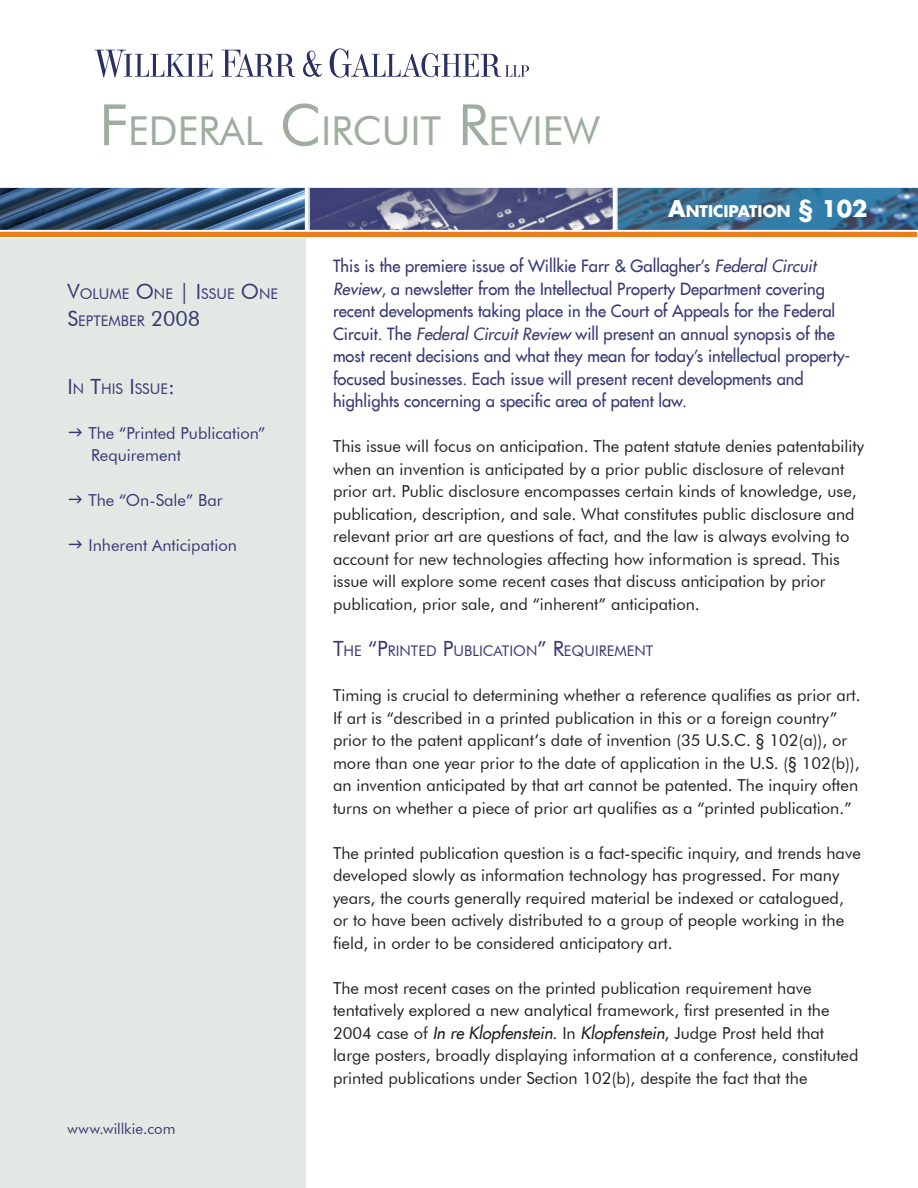
<style>
.page{position:relative;width:918px;height:1188px;background:#fff}
.page>*{position:absolute;margin:0;border:0;box-sizing:border-box;transform-origin:0 0}
.t1{font:39.9px "Futura BT";color:#9ead9e}
.t2{font:16.5px/22.5px "Futura BT";color:#231f20}
.t3{font:16.5px/22.5px "Futura LT";color:#363a74}
.t4{font:16.5px/22.5px "Futura BT";color:#363a74}
.t5{font:700 15.75px "Futura LT";color:#fff}
.t6{font:15px "Futura BT";letter-spacing:.005em;color:#363a74}
.t7{font:14.7px/27px "Futura BT";color:#363a74}
.s1{font-size:57px}
.s2{font-size:22.5px}
.s3{font-size:21px}
.s4{font-style:italic}
.s5{font-family:"Futura LT";font-style:italic}
</style>
<div class="page">
<div style="left:0;top:206px;width:306px;height:982px;background:#e4e8e4"></div>
<svg style="left:95px;top:50px;width:118px;height:28px"></svg>
<svg style="left:222px;top:50px;width:100px;height:27px"></svg>
<svg style="left:330px;top:48px;width:199px;height:30px"></svg>
<svg style="left:0;top:187px;width:918px;height:52px;background:#69768b"></svg>
<h1 class="t1" style="left:99px;top:107px;width:502px"><span class="s1">F</span>ederal <span class="s1">C</span>ircuit <span class="s1">R</span>eview</h1>
<p class="t5" style="left:668px;top:201px;width:201px"><span class="s2">A</span>NTICIPATION <span class="s2">§ 102</span></p>
<p class="t7" style="left:68px;top:281px;width:212px"><span class="s3">V</span>olume <span class="s3">O</span>ne <span class="s3">| I</span>ssue <span class="s3">O</span>ne<br><span class="s3">S</span>eptember <span class="s3">2008</span></p>
<p class="t7" style="left:67px;top:375px;width:109px"><span class="s3">I</span> n <span class="s3">T</span>his <span class="s3">I</span>ssue<span class="s3">:</span></p>
<p class="t4" style="left:88px;top:422px;width:178px">The “Printed Publication”<br>Requirement</p>
<p class="t4" style="left:88px;top:489px;width:136px">The “On-Sale” Bar</p>
<p class="t4" style="left:88px;top:534px;width:150px">Inherent Anticipation</p>
<p class="t6" style="left:68px;top:1119px;width:109px">www.willkie.com</p>
<p class="t3" style="left:333px;top:255px;width:519px">This is the premiere issue of Willkie Farr &amp; Gallagher’s <span class="s4">Federal Circuit Review</span>, a newsletter from the Intellectual Property Department covering recent developments taking place in the Court of Appeals for the Federal Circuit. The <span class="s4">Federal Circuit Review</span> will present an annual synopsis of the most recent decisions and what they mean for today’s intellectual property&shy;focused businesses. Each issue will present recent developments and highlights concerning a specific area of patent law.</p>
<p class="t2" style="left:333px;top:435px;width:533px">This issue will focus on anticipation. The patent statute denies patentability when an invention is anticipated by a prior public disclosure of relevant prior art. Public disclosure encompasses certain kinds of knowledge, use, publication, description, and sale. What constitutes public disclosure and relevant prior art are questions of fact, and the law is always evolving to account for new technologies affecting how information is spread. This issue will explore some recent cases that discuss anticipation by prior publication, prior sale, and “inherent” anticipation.</p>
<p class="t7" style="left:333px;top:637px;width:322px"><span class="s3">T</span>he <span class="s3">“P</span>rinted <span class="s3">P</span>ublication<span class="s3">” R</span>equirement</p>
<p class="t2" style="left:333px;top:684px;width:529px">Timing is crucial to determining whether a reference qualifies as prior art.<br>If art is “described in a printed publication in this or a foreign country” prior to the patent applicant’s date of invention (35 U.S.C. § 102(a)), or more than one year prior to the date of application in the U.S. (§ 102(b)), an invention anticipated by that art cannot be patented. The inquiry often turns on whether a piece of prior art qualifies as a “printed publication.”</p>
<p class="t2" style="left:333px;top:842px;width:529px">The printed publication question is a fact-specific inquiry, and trends have developed slowly as information technology has progressed. For many years, the courts generally required material be indexed or catalogued, or to have been actively distributed to a group of people working in the field, in order to be considered anticipatory art.</p>
<p class="t2" style="left:333px;top:977px;width:527px">The most recent cases on the printed publication requirement have tentatively explored a new analytical framework, first presented in the 2004 case of <span class="s5">In re Klopfenstein</span>. In <span class="s5">Klopfenstein</span>, Judge Prost held that large posters, broadly displaying information at a conference, constituted printed publications under Section 102(b), despite the fact that the</p>
</div>
